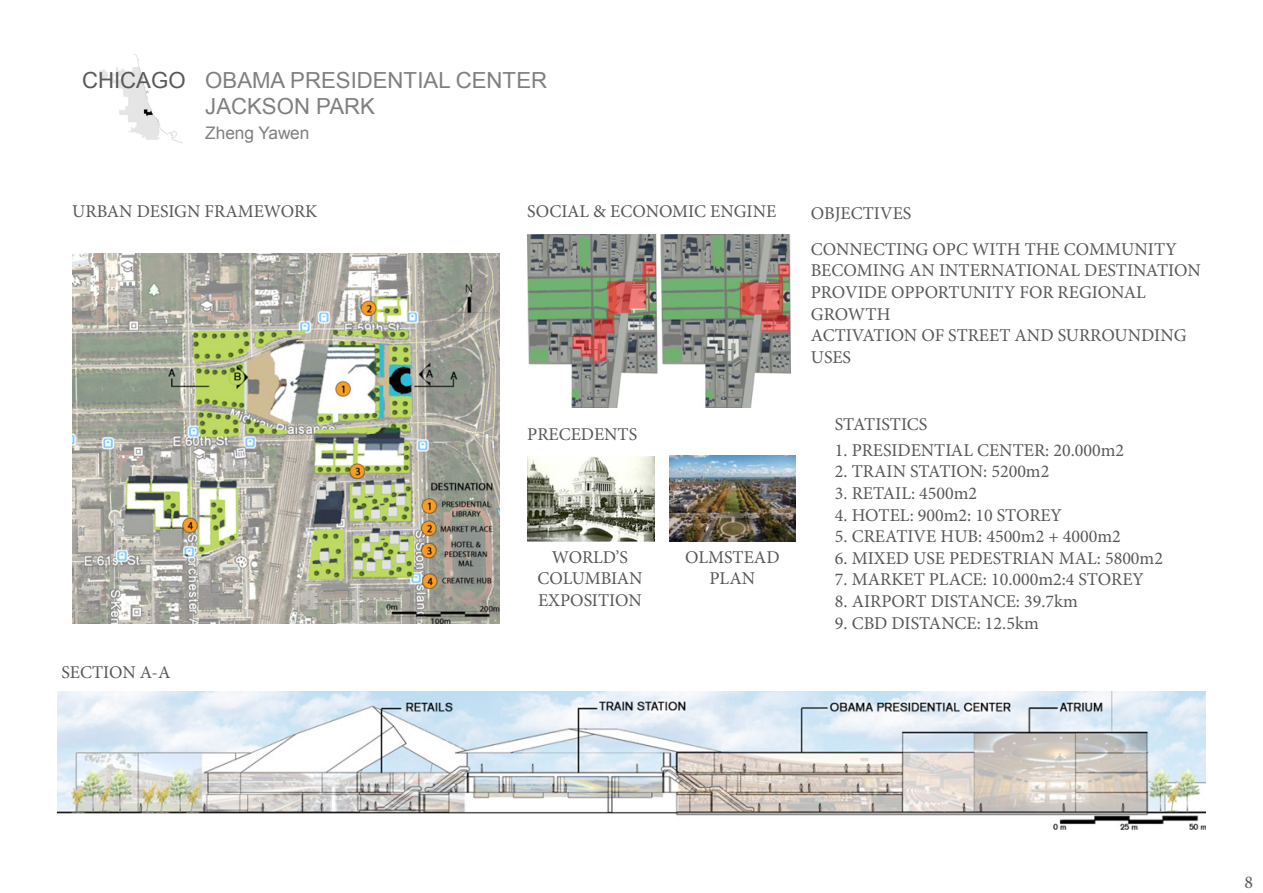
<style>
.page{position:relative;width:1263px;height:893px;background:#fff}
.page>*{position:absolute;margin:0;border:0;box-sizing:border-box;transform-origin:0 0}
.t1{font:22.2px/26.5px "Arial";color:#808080}
.t2{font:18px/21.6px "Minion Pro";color:#57585a}
.t3{font:17.25px "Arial";color:#808080}
.s1{color:#595959}
</style>
<div class="page">
<img style="left:72px;top:254px;width:427px;height:369px">
<img style="left:99px;top:54px;width:84px;height:90px">
<img style="left:527px;top:235px;width:264px;height:172px">
<img style="left:527px;top:456px;width:128px;height:85px">
<img style="left:670px;top:455px;width:125px;height:87px">
<img style="left:57px;top:692px;width:1149px;height:137px">
<p class="t1" style="left:205px;top:67px;width:343px;text-indent:-123px"><span class="s1">CHICAGO</span> OBAMA PRESIDENTIAL CENTER<br>JACKSON PARK</p>
<p class="t3" style="left:205px;top:121px;width:106px">Zheng Yawen</p>
<p class="t2" style="left:72px;top:201px;width:246px">URBAN DESIGN FRAMEWORK</p>
<p class="t2" style="left:527px;top:201px;width:250px">SOCIAL &amp; ECONOMIC ENGINE</p>
<p class="t2" style="left:62px;top:661px;width:110px">SECTION A-A</p>
<p class="t2" style="left:527px;top:424px;width:112px">PRECEDENTS</p>
<p class="t2" style="left:552px;top:546px;width:78px">WORLD’S</p>
<p class="t2" style="left:537px;top:568px;width:107px">COLUMBIAN<br>EXPOSITION</p>
<p class="t2" style="left:685px;top:546px;width:96px">OLMSTEAD</p>
<p class="t2" style="left:709px;top:568px;width:47px">PLAN</p>
<p class="t2" style="left:811px;top:202px;width:102px">OBJECTIVES</p>
<p class="t2" style="left:811px;top:238px;width:368px">CONNECTING OPC WITH THE COMMUNITY</p>
<p class="t2" style="left:811px;top:260px;width:391px">BECOMING AN INTERNATIONAL DESTINATION</p>
<p class="t2" style="left:811px;top:281px;width:337px">PROVIDE OPPORTUNITY FOR REGIONAL<br>GROWTH</p>
<p class="t2" style="left:811px;top:325px;width:377px">ACTIVATION OF STREET AND SURROUNDING<br>USES</p>
<p class="t2" style="left:835px;top:414px;width:94px">STATISTICS</p>
<p class="t2" style="left:835px;top:439px;width:291px">1. PRESIDENTIAL CENTER: 20.000m2</p>
<p class="t2" style="left:835px;top:461px;width:216px">2. TRAIN STATION: 5200m2</p>
<p class="t2" style="left:835px;top:482px;width:144px">3. RETAIL: 4500m2</p>
<p class="t2" style="left:835px;top:504px;width:229px">4. HOTEL: 900m2: 10 STOREY</p>
<p class="t2" style="left:835px;top:526px;width:287px">5. CREATIVE HUB: 4500m2 + 4000m2</p>
<p class="t2" style="left:835px;top:547px;width:330px">6. MIXED USE PEDESTRIAN MAL: 5800m2</p>
<p class="t2" style="left:835px;top:569px;width:310px">7. MARKET PLACE: 10.000m2:4 STOREY</p>
<p class="t2" style="left:835px;top:590px;width:244px">8. AIRPORT DISTANCE: 39.7km</p>
<p class="t2" style="left:835px;top:612px;width:205px">9. CBD DISTANCE: 12.5km</p>
<p class="t2" style="left:1244px;top:871px;width:10px">8</p>
</div>
